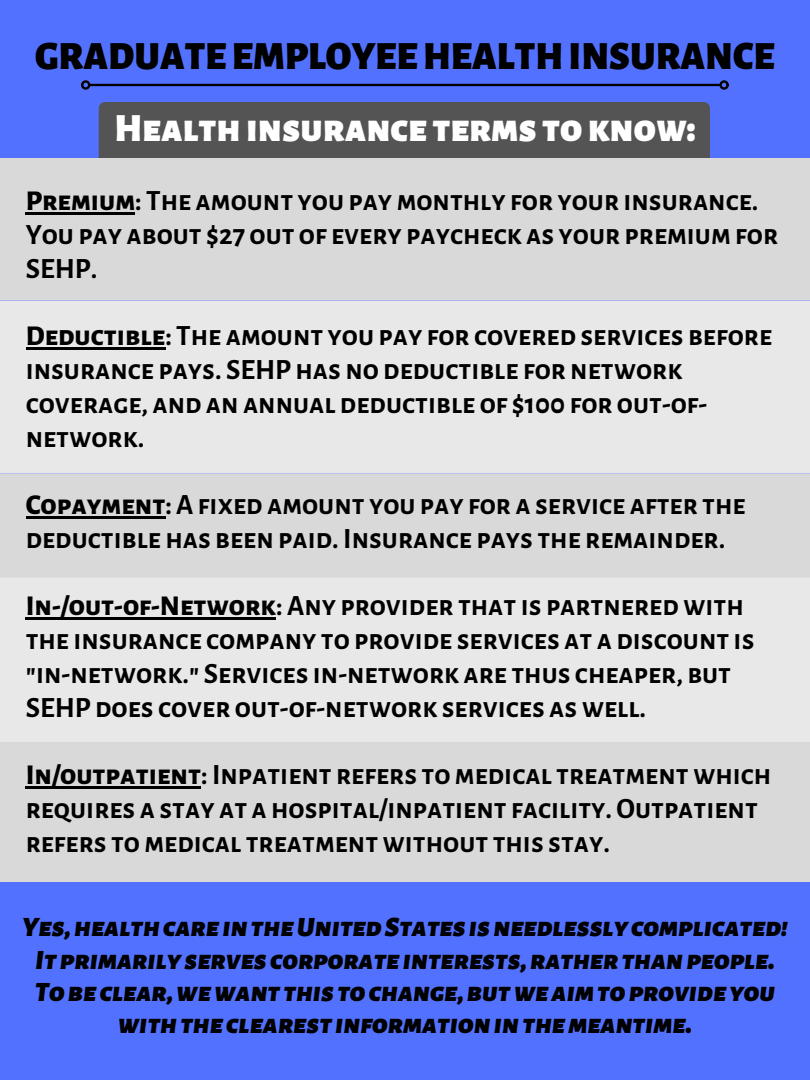
<style>
.page{position:relative;width:810px;height:1080px;background:#5271ff}
.page>*{position:absolute;margin:0;border:0;box-sizing:border-box;transform-origin:0 0}
.t1{font:900 39.38px "Alegreya Sans SC";color:#000}
.t2{font:900 39.38px "Alegreya Sans SC";color:#fff}
.t3{font:700 28.88px/33.8px "Alegreya Sans SC";color:#000}
.t4{font:italic 900 27.5px/32.4px "Alegreya Sans SC";color:#000;text-align:center}
.s1{font-weight:800}
</style>
<div class="page">
<hr style="left:90px;top:84px;width:629px;height:2px;background:#000">
<div style="left:81px;top:80px;width:9px;height:10px;border:2px solid #000;border-radius:50%"></div>
<div style="left:719px;top:80px;width:10px;height:10px;border:2px solid #000;border-radius:50%"></div>
<div style="left:99px;top:102px;width:611px;height:57px;background:#545454"></div>
<div style="left:0;top:159px;width:810px;height:141px;background:#d9d9d9"></div>
<div style="left:0;top:474px;width:810px;height:104px;background:#d9d9d9"></div>
<div style="left:0;top:300px;width:810px;height:174px;background:#e8e8e8"></div>
<div style="left:0;top:578px;width:810px;height:164px;background:#e8e8e8"></div>
<div style="left:0;top:742px;width:810px;height:139px;background:#d9d9d9"></div>
<hr style="left:26px;top:212px;width:109px;height:3px;background:#000">
<hr style="left:26px;top:347px;width:139px;height:3px;background:#000">
<hr style="left:26px;top:516px;width:139px;height:3px;background:#000">
<hr style="left:26px;top:617px;width:250px;height:3px;background:#000">
<hr style="left:26px;top:786px;width:175px;height:3px;background:#000">
<p class="t1" style="left:35px;top:38px;width:741px">GRADUATEEMPLOYEEHEALTHINSURANCE</p>
<p class="t2" style="left:114px;top:109px;width:583px">Healthinsurance terms toknow:</p>
<p class="t3" style="left:26px;top:185px;width:754px"><span class="s1">Premium</span>: The amount you paymonthly for your insurance.<br>You pay about $27 out of every paycheck as your premiumfor<br>SEHP.</p>
<p class="t3" style="left:26px;top:320px;width:748px"><span class="s1">Deductible</span>: The amount you pay for covered services before insurance pays. SEHPhasno deductible fornetwork coverage, and anannual deductible of $100 for out-of&shy;network.</p>
<p class="t3" style="left:26px;top:489px;width:721px"><span class="s1">Copayment</span>: A fixed amount you pay for a service after the deductiblehas beenpaid. Insurance pays the remainder.</p>
<p class="t3" style="left:26px;top:590px;width:730px"><span class="s1">In-/out-of-Network</span>: Any provider that is partneredwith the insurance company to provide services at a discount is "in-network." Services in-network are thus cheaper, but SEHP does cover out-of-network services aswell.</p>
<p class="t3" style="left:26px;top:759px;width:747px"><span class="s1">In/outpatient</span>: Inpatient refers tomedical treatmentwhich requires a stay at ahospital/inpatient facility.Outpatient refers tomedical treatmentwithout this stay.</p>
<p class="t4" style="left:22px;top:912px;width:767px">Yes,healthcareintheUnitedStates isneedlesslycomplicated!<br>Itprimarilyserves corporateinterests,ratherthanpeople.<br>Tobeclear,wewant this tochange,butweaimtoprovideyou withtheclearest informationinthemeantime.</p>
</div>
